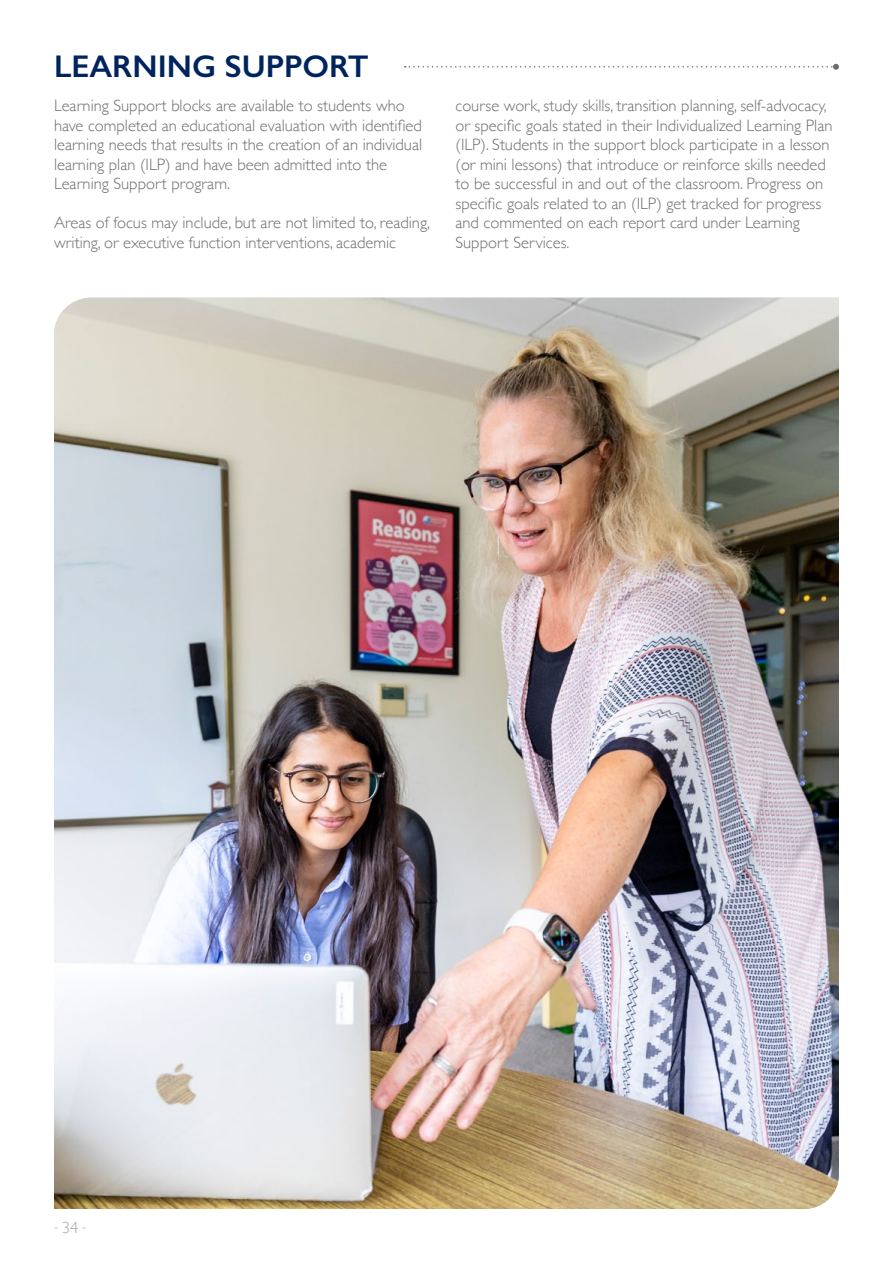
<style>
.page{position:relative;width:893px;height:1263px;background:#fff}
.page>*{position:absolute;margin:0;border:0;box-sizing:border-box;transform-origin:0 0}
.t1{font:600 31.5px "Gill Sans";color:#00245d}
.t2{font:300 16.5px/19.5px "Gill Sans";color:#6d6e71}
.t3{font:300 13.5px "Gill Sans";color:#a3a5a8}
.s1{font-size:16.5px}
</style>
<div class="page">
<svg style="left:405px;top:64px;width:434px;height:6px"></svg>
<img style="left:54px;top:298px;width:785px;height:911px">
<h1 class="t1" style="left:54px;top:47px;width:316px">LEARNING SUPPORT</h1>
<p class="t2" style="left:54px;top:95px;width:370px">Learning Support blocks are available to students who have completed an educational evaluation with identified learning needs that results in the creation of an individual learning plan (ILP) and have been admitted into the Learning Support program.</p>
<p class="t2" style="left:54px;top:212px;width:377px">Areas of focus may include, but are not limited to, reading, writing, or executive function interventions, academic</p>
<p class="t2" style="left:455px;top:95px;width:378px">course work, study skills, transition planning, self-advocacy, or specific goals stated in their Individualized Learning Plan (ILP). Students in the support block participate in a lesson (or mini lessons) that introduce or reinforce skills needed to be successful in and out of the classroom. Progress on specific goals related to an (ILP) get tracked for progress and commented on each report card under Learning Support Services.</p>
<p class="t3" style="left:54px;top:1216px;width:34px">- <span class="s1">34</span> -</p>
</div>
